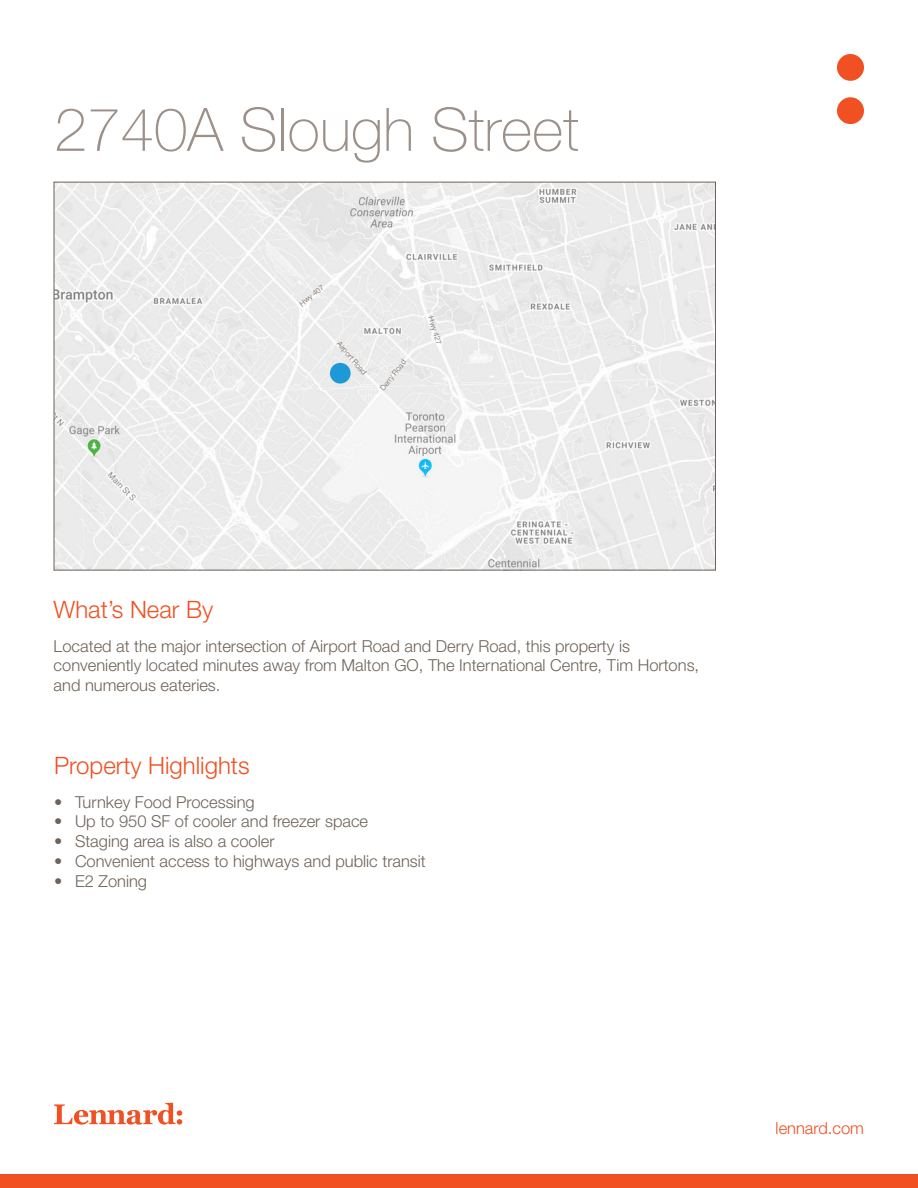
<style>
.page{position:relative;width:918px;height:1188px;background:#fff}
.page>*{position:absolute;margin:0;border:0;box-sizing:border-box;transform-origin:0 0}
.Heading_2{font:100 60px "Helvetica Neue LT Std";color:#9c918a}
.Heading_3{font:300 24px "Helvetica Neue LT Std";color:#f05022}
.Paragraph{font:300 16.5px/19.8px "Helvetica Neue LT Std";color:#6f6359}
.t1{font:300 16.5px "Helvetica Neue LT Std";color:#f05022}
.Subheading_1{font:300 7.5px "Helvetica Neue LT Std";color:#6f6359}
</style>
<div class="page">
<div style="left:0;top:1174px;width:918px;height:14px;background:#f05022"></div>
<svg style="left:837px;top:54px;width:27px;height:70px"></svg>
<svg style="left:54px;top:1103px;width:128px;height:22px"></svg>
<img style="left:56px;top:184px;width:658px;height:384px">
<div style="left:330px;top:363px;width:21px;height:21px;background:#1d99d6;border-radius:50%"></div>
<p class="Heading_2" style="left:54px;top:95px;width:526px">2740A Slough Street</p>
<p class="Subheading_1" style="left:298px;top:301px;width:30px;rotate:-38deg">Hwy 407</p>
<p class="Subheading_1" style="left:342px;top:339px;width:42px;rotate:49deg">Airport Road</p>
<p class="Subheading_1" style="left:378px;top:387px;width:38px;rotate:-52deg">Derry Road</p>
<p class="Subheading_1" style="left:435px;top:315px;width:30px;rotate:73deg">Hwy 427</p>
<p class="Heading_3" style="left:54px;top:595px;width:161px">What’s Near By</p>
<p class="Paragraph" style="left:54px;top:636px;width:647px">Located at the major intersection of Airport Road and Derry Road, this property is conveniently located minutes away from Malton GO, The International Centre, Tim Hortons, and numerous eateries.</p>
<p class="Heading_3" style="left:54px;top:751px;width:197px">Property Highlights</p>
<p class="Paragraph" style="left:54px;top:791px;width:202px">• Turnkey Food Processing</p>
<p class="Paragraph" style="left:54px;top:811px;width:316px">• Up to 950 SF of cooler and freezer space</p>
<p class="Paragraph" style="left:54px;top:831px;width:222px">• Staging area is also a cooler</p>
<p class="Paragraph" style="left:54px;top:851px;width:373px">• Convenient access to highways and public transit</p>
<p class="Paragraph" style="left:54px;top:871px;width:95px">• E2 Zoning</p>
<p class="t1" style="left:776px;top:1118px;width:90px">lennard.com</p>
</div>
